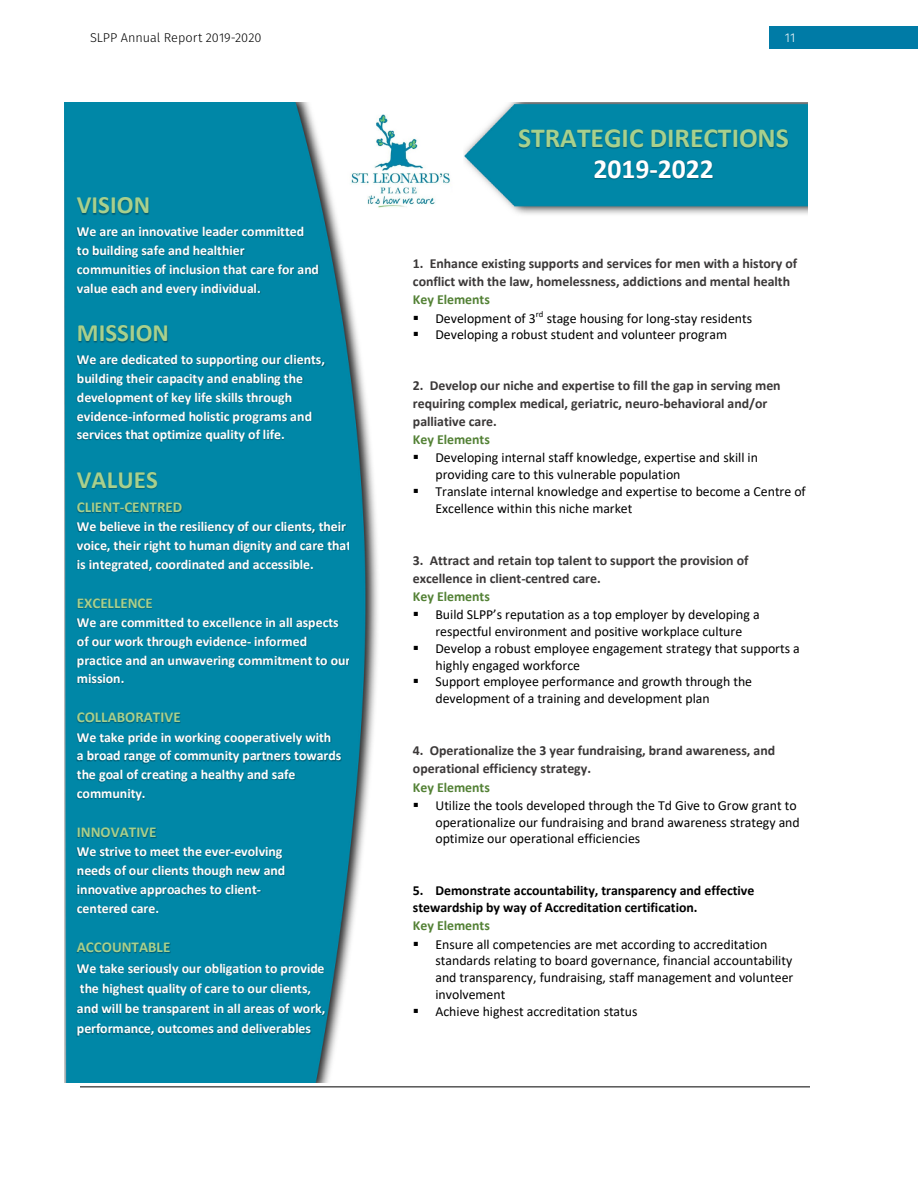
<style>
.page{position:relative;width:918px;height:1188px;background:#fff}
.page>*{position:absolute;margin:0;border:0;box-sizing:border-box;transform-origin:0 0}
.t1{font:700 27.6px "Calibri";letter-spacing:-.005em;color:#a8d08d}
.t2{font:700 27.6px "Calibri";letter-spacing:-.005em;color:#fff}
.t3{font:700 24.9px "Calibri";color:#a8d08d}
.t4{font:700 15px "Calibri";color:#a8d08d}
.t5{font:700 13.8px/18.9px "Calibri";letter-spacing:-.005em;color:#fff}
.t6{font:13.8px/16.8px "Calibri";color:#000}
.t7{font:700 13.8px/18px "Calibri";color:#3b3838}
.t8{font:700 13.8px/16.8px "Calibri";color:#000}
.t9{font:700 13.8px "Calibri";color:#538135}
.t10{font:300 12.75px "Fira Sans";color:#000}
.t11{font:300 12.75px "Fira Sans";color:#fff}
</style>
<div class="page">
<img style="left:65px;top:103px;width:743px;height:979px">
<img style="left:68px;top:189px;width:65px;height:29px">
<img style="left:133px;top:189px;width:55px;height:29px">
<img style="left:68px;top:218px;width:262px;height:32px">
<img style="left:68px;top:237px;width:202px;height:19px">
<img style="left:68px;top:256px;width:264px;height:32px">
<img style="left:68px;top:274px;width:218px;height:33px">
<img style="left:68px;top:293px;width:27px;height:16px">
<img style="left:68px;top:309px;width:84px;height:37px">
<img style="left:152px;top:309px;width:50px;height:37px">
<img style="left:68px;top:346px;width:270px;height:32px">
<img style="left:68px;top:364px;width:248px;height:19px">
<img style="left:68px;top:383px;width:250px;height:19px">
<img style="left:68px;top:402px;width:257px;height:33px">
<img style="left:68px;top:421px;width:235px;height:32px">
<img style="left:68px;top:440px;width:31px;height:15px">
<img style="left:68px;top:455px;width:78px;height:37px">
<img style="left:146px;top:455px;width:50px;height:37px">
<img style="left:68px;top:492px;width:134px;height:21px">
<img style="left:68px;top:513px;width:280px;height:18px">
<img style="left:68px;top:531px;width:280px;height:33px">
<img style="left:68px;top:550px;width:264px;height:33px">
<img style="left:68px;top:569px;width:27px;height:19px">
<img style="left:68px;top:588px;width:74px;height:20px">
<img style="left:142px;top:588px;width:34px;height:20px">
<img style="left:68px;top:608px;width:280px;height:33px">
<img style="left:68px;top:627px;width:252px;height:19px">
<img style="left:68px;top:646px;width:280px;height:33px">
<img style="left:68px;top:665px;width:74px;height:32px">
<img style="left:68px;top:684px;width:27px;height:18px">
<img style="left:68px;top:702px;width:132px;height:21px">
<img style="left:68px;top:723px;width:280px;height:19px">
<img style="left:68px;top:742px;width:280px;height:33px">
<img style="left:68px;top:761px;width:240px;height:32px">
<img style="left:68px;top:780px;width:96px;height:32px">
<img style="left:68px;top:799px;width:27px;height:18px">
<img style="left:68px;top:817px;width:108px;height:21px">
<img style="left:68px;top:838px;width:236px;height:19px">
<img style="left:68px;top:857px;width:239px;height:32px">
<img style="left:68px;top:876px;width:211px;height:32px">
<img style="left:68px;top:894px;width:113px;height:33px">
<img style="left:68px;top:913px;width:27px;height:19px">
<img style="left:68px;top:932px;width:113px;height:22px">
<img style="left:160px;top:934px;width:4px;height:20px">
<img style="left:164px;top:934px;width:32px;height:20px">
<img style="left:68px;top:954px;width:279px;height:33px">
<img style="left:68px;top:974px;width:269px;height:21px">
<img style="left:68px;top:995px;width:270px;height:32px">
<img style="left:68px;top:1015px;width:261px;height:33px">
<img style="left:341px;top:115px;width:122px;height:94px">
<img style="left:509px;top:120px;width:299px;height:44px">
<img style="left:544px;top:151px;width:31px;height:37px">
<img style="left:575px;top:151px;width:170px;height:37px">
<div style="left:769px;top:26px;width:149px;height:23px;background:#007ba6"></div>
<p class="t10" style="left:90px;top:28px;width:173px">SLPP Annual Report 2019-2020</p>
<p class="t11" style="left:785px;top:28px;width:12px">11</p>
<h2 class="t3" style="left:77px;top:188px;width:75px">VISION</h2>
<p class="t5" style="left:77px;top:222px;width:244px">We are an innovative leader committed to building safe and healthier communities of inclusion that care for and value each and every individual.</p>
<h2 class="t3" style="left:77px;top:315px;width:94px">MISSION</h2>
<p class="t5" style="left:77px;top:350px;width:250px">We are dedicated to supporting our clients, building their capacity and enabling the development of key life skills through evidence-informed holistic programs and services that optimize quality of life.</p>
<h2 class="t3" style="left:77px;top:462px;width:82px">VALUES</h2>
<p class="t4" style="left:77px;top:496px;width:107px">CLIENT-CENTRED</p>
<p class="t5" style="left:77px;top:517px;width:276px">We believe in the resiliency of our clients, their voice, their right to human dignity and care that is integrated, coordinated and accessible.</p>
<p class="t4" style="left:77px;top:592px;width:77px">EXCELLENCE</p>
<p class="t5" style="left:77px;top:613px;width:275px">We are committed to excellence in all aspects of our work through evidence- informed practice and an unwavering commitment to our mission.</p>
<p class="t4" style="left:77px;top:707px;width:105px">COLLABORATIVE</p>
<p class="t5" style="left:77px;top:727px;width:266px">We take pride in working cooperatively with a broad range of community partners towards the goal of creating a healthy and safe community.</p>
<p class="t4" style="left:77px;top:822px;width:81px">INNOVATIVE</p>
<p class="t5" style="left:77px;top:842px;width:210px">We strive to meet the ever-evolving needs of our clients though new and innovative approaches to client&shy;centered care.</p>
<p class="t4" style="left:77px;top:936px;width:95px">ACCOUNTABLE</p>
<p class="t5" style="left:77px;top:958px;width:250px;line-height:20.2px">We take seriously our obligation to provide the highest quality of care to our clients, and will be transparent in all areas of work, performance, outcomes and deliverables</p>
<h1 class="t1" style="left:518px;top:119px;width:272px">STRATEGIC DIRECTIONS</h1>
<h1 class="t2" style="left:594px;top:149px;width:122px">2019-2022</h1>
<p class="t7" style="left:413px;top:254px;width:386px">1. Enhance existing supports and services for men with a history of conflict with the law, homelessness, addictions and mental health</p>
<p class="t9" style="left:413px;top:290px;width:79px">Key Elements</p>
<p class="t6" style="left:413px;top:309px;width:341px">▪ Development of 3<sup>rd</sup> stage housing for long-stay residents</p>
<p class="t6" style="left:413px;top:326px;width:316px">▪ Developing a robust student and volunteer program</p>
<p class="t7" style="left:413px;top:376px;width:369px">2. Develop our niche and expertise to fill the gap in serving men requiring complex medical, geriatric, neuro-behavioral and/or palliative care.</p>
<p class="t9" style="left:413px;top:430px;width:79px">Key Elements</p>
<p class="t6" style="left:435px;top:449px;width:324px;text-indent:-23px">▪ Developing internal staff knowledge, expertise and skill in providing care to this vulnerable population</p>
<p class="t6" style="left:435px;top:483px;width:372px;text-indent:-23px">▪ Translate internal knowledge and expertise to become a Centre of<br>Excellence within this niche market</p>
<p class="t7" style="left:413px;top:551px;width:337px">3. Attract and retain top talent to support the provision of excellence in client-centred care.</p>
<p class="t9" style="left:413px;top:587px;width:79px">Key Elements</p>
<p class="t6" style="left:413px;top:606px;width:348px;text-align:center">▪ Build SLPP’s reputation as a top employer by developing a respectful environment and positive workplace culture</p>
<p class="t6" style="left:435px;top:639px;width:366px;text-indent:-23px">▪ Develop a robust employee engagement strategy that supports a highly engaged workforce</p>
<p class="t6" style="left:436px;top:673px;width:318px;text-indent:-23px">▪ Support employee performance and growth through the development of a training and development plan</p>
<p class="t7" style="left:413px;top:742px;width:364px">4. Operationalize the 3 year fundraising, brand awareness, and operational efficiency strategy.</p>
<p class="t9" style="left:413px;top:777px;width:79px">Key Elements</p>
<p class="t6" style="left:436px;top:796px;width:366px;text-indent:-23px">▪ Utilize the tools developed through the Td Give to Grow grant to operationalize our fundraising and brand awareness strategy and optimize our operational efficiencies</p>
<p class="t8" style="left:413px;top:882px;width:343px">5. Demonstrate accountability, transparency and effective stewardship by way of Accreditation certification.</p>
<p class="t9" style="left:413px;top:916px;width:79px">Key Elements</p>
<p class="t6" style="left:435px;top:935px;width:359px;text-indent:-23px">▪ Ensure all competencies are met according to accreditation standards relating to board governance, financial accountability and transparency, fundraising, staff management and volunteer involvement</p>
<p class="t6" style="left:413px;top:1002px;width:226px">▪ Achieve highest accreditation status</p>
</div>
